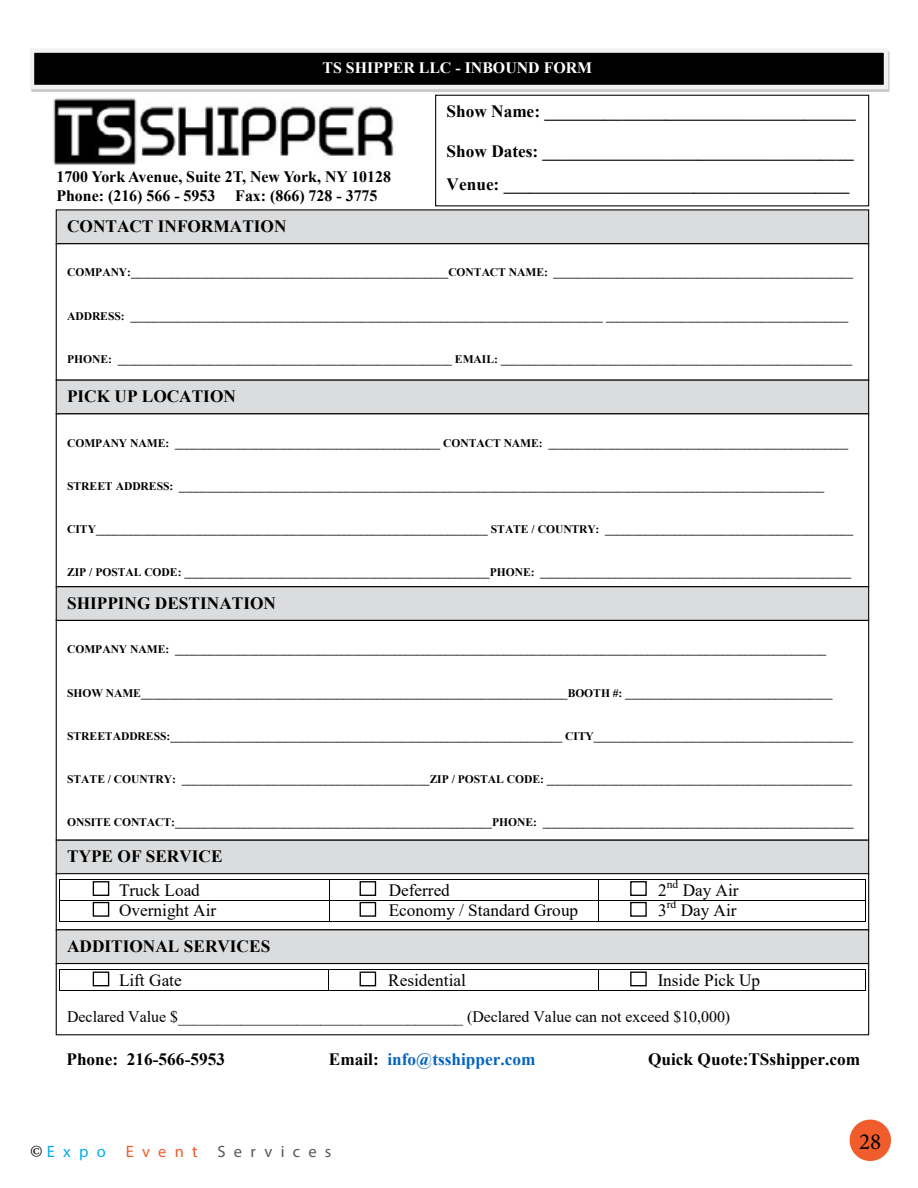
<style>
.page{position:relative;width:918px;height:1188px;background:#fff}
.page>*{position:absolute;margin:0;border:0;box-sizing:border-box;transform-origin:0 0}
.t1{font:23.1px "Minion Pro";color:#000}
.t2{font:700 17.25px/33px "Times New Roman";color:#000}
.t3{font:17.25px "Times New Roman";color:#000}
.t4{font:700 17.25px "Times New Roman";color:#0563c1}
.t5{font:16.5px "Myriad Pro";letter-spacing:.5em;color:#58585b}
.t6{font:15.9px "Times New Roman";color:#000}
.t7{font:700 15.9px/19px "Times New Roman";color:#000}
.t8{font:700 15.9px "Times New Roman";color:#fff}
.t9{font:700 11.55px "Times New Roman";letter-spacing:-.005em;color:#000}
.t10{font:11.55px "Times New Roman";color:#000}
.s1{color:#000}
.s2{font-family:"Minion Pro";font-size:18px;color:#000}
.s3{color:#00aeef}
.s4{color:#f15c2a}
.s5{font-family:"Times New Roman";font-weight:700;font-size:21px}
</style>
<div class="page">
<img style="left:53px;top:98px;width:341px;height:67px">
<div style="left:31px;top:51px;width:859px;height:41px;background:#c9cacb"></div>
<div style="left:32px;top:51px;width:854px;height:36px;background:#000"></div>
<div style="left:30px;top:48px;width:858px;height:41px;border:4px solid #f1f1f2"></div>
<div style="left:56px;top:210px;width:813px;height:34px;background:#dbdcde"></div>
<div style="left:56px;top:209px;width:813px;height:35px;border:1px solid #000"></div>
<div style="left:56px;top:380px;width:813px;height:34px;background:#dbdcde"></div>
<div style="left:56px;top:840px;width:813px;height:34px;background:#dbdcde"></div>
<div style="left:56px;top:413px;width:813px;height:174px;border:1px solid #000"></div>
<div style="left:56px;top:587px;width:813px;height:33px;background:#dbdcde"></div>
<div style="left:56px;top:586px;width:813px;height:35px;border:1px solid #000"></div>
<div style="left:56px;top:620px;width:813px;height:221px;border:1px solid #000"></div>
<div style="left:56px;top:873px;width:813px;height:57px;border:1px solid #000"></div>
<hr style="left:60px;top:880px;width:269px;height:1px;background:#000">
<hr style="left:329px;top:880px;width:269px;height:1px;background:#000">
<hr style="left:599px;top:880px;width:266px;height:1px;background:#000">
<hr style="left:60px;top:900px;width:269px;height:1px;background:#000">
<hr style="left:329px;top:900px;width:269px;height:1px;background:#000">
<hr style="left:599px;top:900px;width:266px;height:1px;background:#000">
<svg style="left:59px;top:880px;width:1px;height:42px"></svg>
<hr style="left:60px;top:921px;width:269px;height:1px;background:#000">
<svg style="left:329px;top:881px;width:1px;height:40px"></svg>
<hr style="left:329px;top:921px;width:269px;height:1px;background:#000">
<svg style="left:598px;top:880px;width:1px;height:42px"></svg>
<hr style="left:599px;top:921px;width:266px;height:1px;background:#000">
<svg style="left:865px;top:880px;width:1px;height:42px"></svg>
<div style="left:56px;top:930px;width:813px;height:34px;background:#dbdcde"></div>
<div style="left:56px;top:929px;width:813px;height:35px;border:1px solid #000"></div>
<div style="left:56px;top:963px;width:813px;height:72px;border:1px solid #000"></div>
<hr style="left:60px;top:970px;width:268px;height:1px;background:#000">
<hr style="left:329px;top:970px;width:269px;height:1px;background:#000">
<hr style="left:598px;top:970px;width:267px;height:1px;background:#000">
<svg style="left:59px;top:970px;width:1px;height:21px"></svg>
<hr style="left:60px;top:990px;width:268px;height:1px;background:#000">
<svg style="left:328px;top:970px;width:1px;height:21px"></svg>
<hr style="left:329px;top:990px;width:269px;height:1px;background:#000">
<svg style="left:598px;top:971px;width:1px;height:19px"></svg>
<hr style="left:598px;top:990px;width:267px;height:1px;background:#000">
<svg style="left:865px;top:970px;width:1px;height:21px"></svg>
<div style="left:435px;top:95px;width:434px;height:111px;border:1px solid #000"></div>
<div style="left:93px;top:881px;width:16px;height:15px;border:1px solid #000"></div>
<div style="left:93px;top:902px;width:16px;height:15px;border:1px solid #000"></div>
<div style="left:93px;top:972px;width:16px;height:14px;border:1px solid #000"></div>
<div style="left:360px;top:881px;width:16px;height:15px;border:1px solid #000"></div>
<div style="left:360px;top:902px;width:16px;height:15px;border:1px solid #000"></div>
<div style="left:360px;top:972px;width:16px;height:14px;border:1px solid #000"></div>
<div style="left:630px;top:881px;width:17px;height:15px;border:1px solid #000"></div>
<div style="left:630px;top:902px;width:17px;height:15px;border:1px solid #000"></div>
<div style="left:630px;top:972px;width:17px;height:14px;border:1px solid #000"></div>
<div style="left:850px;top:1120px;width:41px;height:41px;background:#f15c2c;border-radius:50%"></div>
<h3 class="t8" style="left:323px;top:56px;width:271px">TS SHIPPER LLC - INBOUND FORM</h3>
<h3 class="t7" style="left:56px;top:166px;width:336px">1700 York Avenue, Suite 2T, New York, NY 10128<br>Phone: (216) 566 - 5953 Fax: (866) 728 - 3775</h3>
<h2 class="t2" style="left:67px;top:209px;width:221px">CONTACT INFORMATION</h2>
<h2 class="t2" style="left:447px;top:94px;width:411px">Show Name: ____________________________________</h2>
<h2 class="t2" style="left:447px;top:134px;width:409px">Show Dates: ____________________________________<br>Venue: ________________________________________</h2>
<p class="t9" style="left:67px;top:264px;width:788px">COMPANY:_______________________________________________________CONTACT NAME: ____________________________________________________</p>
<p class="t9" style="left:67px;top:307px;width:782px">ADDRESS: __________________________________________________________________________________ __________________________________________</p>
<p class="t9" style="left:67px;top:350px;width:787px">PHONE: __________________________________________________________ EMAIL: _____________________________________________________________</p>
<h2 class="t2" style="left:67px;top:379px;width:170px">PICK UP LOCATION</h2>
<p class="t9" style="left:67px;top:435px;width:783px">COMPANY NAME: ______________________________________________ CONTACT NAME: ____________________________________________________</p>
<p class="t9" style="left:67px;top:478px;width:759px">STREET ADDRESS: ________________________________________________________________________________________________________________</p>
<p class="t9" style="left:67px;top:521px;width:788px">CITY____________________________________________________________________ STATE / COUNTRY: ___________________________________________</p>
<p class="t9" style="left:67px;top:564px;width:786px">ZIP / POSTAL CODE: _____________________________________________________PHONE: ______________________________________________________</p>
<h2 class="t2" style="left:67px;top:586px;width:210px">SHIPPING DESTINATION</h2>
<p class="t9" style="left:67px;top:641px;width:761px">COMPANY NAME: _________________________________________________________________________________________________________________</p>
<p class="t9" style="left:67px;top:684px;width:767px">SHOW NAME__________________________________________________________________________BOOTH #: ____________________________________</p>
<p class="t9" style="left:67px;top:727px;width:788px">STREETADDRESS:____________________________________________________________________ CITY_____________________________________________</p>
<p class="t9" style="left:67px;top:770px;width:787px">STATE / COUNTRY: ___________________________________________ZIP / POSTAL CODE: _____________________________________________________</p>
<p class="t9" style="left:67px;top:813px;width:788px">ONSITE CONTACT:_______________________________________________________PHONE: ______________________________________________________</p>
<h2 class="t2" style="left:67px;top:839px;width:157px">TYPE OF SERVICE</h2>
<p class="t10" style="left:667px;top:876px;width:13px">nd</p>
<h2 class="t3" style="left:683px;top:878px;width:57px">Day Air</h2>
<h2 class="t3" style="left:119px;top:878px;width:82px">Truck Load</h2>
<h2 class="t3" style="left:389px;top:878px;width:63px">Deferred</h2>
<h2 class="t3" style="left:658px;top:878px;width:10px">2</h2>
<p class="t10" style="left:667px;top:896px;width:11px">rd</p>
<h2 class="t3" style="left:681px;top:899px;width:57px">Day Air</h2>
<h2 class="t3" style="left:119px;top:899px;width:99px">Overnight Air</h2>
<h2 class="t3" style="left:389px;top:899px;width:191px">Economy / Standard Group</h2>
<h2 class="t3" style="left:658px;top:899px;width:10px">3</h2>
<h2 class="t2" style="left:67px;top:929px;width:205px">ADDITIONAL SERVICES</h2>
<h2 class="t3" style="left:119px;top:968px;width:64px">Lift Gate</h2>
<h2 class="t3" style="left:388px;top:968px;width:79px">Residential</h2>
<h2 class="t3" style="left:658px;top:968px;width:104px">Inside Pick Up</h2>
<h3 class="t6" style="left:67px;top:1006px;width:665px">Declared Value $____________________________________ (Declared Value can not exceed $10,000)</h3>
<h2 class="t2" style="left:67px;top:1042px;width:160px">Phone: 216-566-5953</h2>
<h2 class="t4" style="left:329px;top:1047px;width:208px"><span class="s1">Email:</span> info@tsshipper.com</h2>
<h2 class="t2" style="left:648px;top:1042px;width:214px">Quick Quote:TSshipper.com</h2>
<h3 class="t5" style="left:30px;top:1141px;width:303px"><span class="s2">©</span> <span class="s3">Expo</span> <span class="s4">Event</span> Services</h3>
<h1 class="t1" style="left:859px;top:1126px;width:24px">2 8<span class="s5">1</span></h1>
</div>
